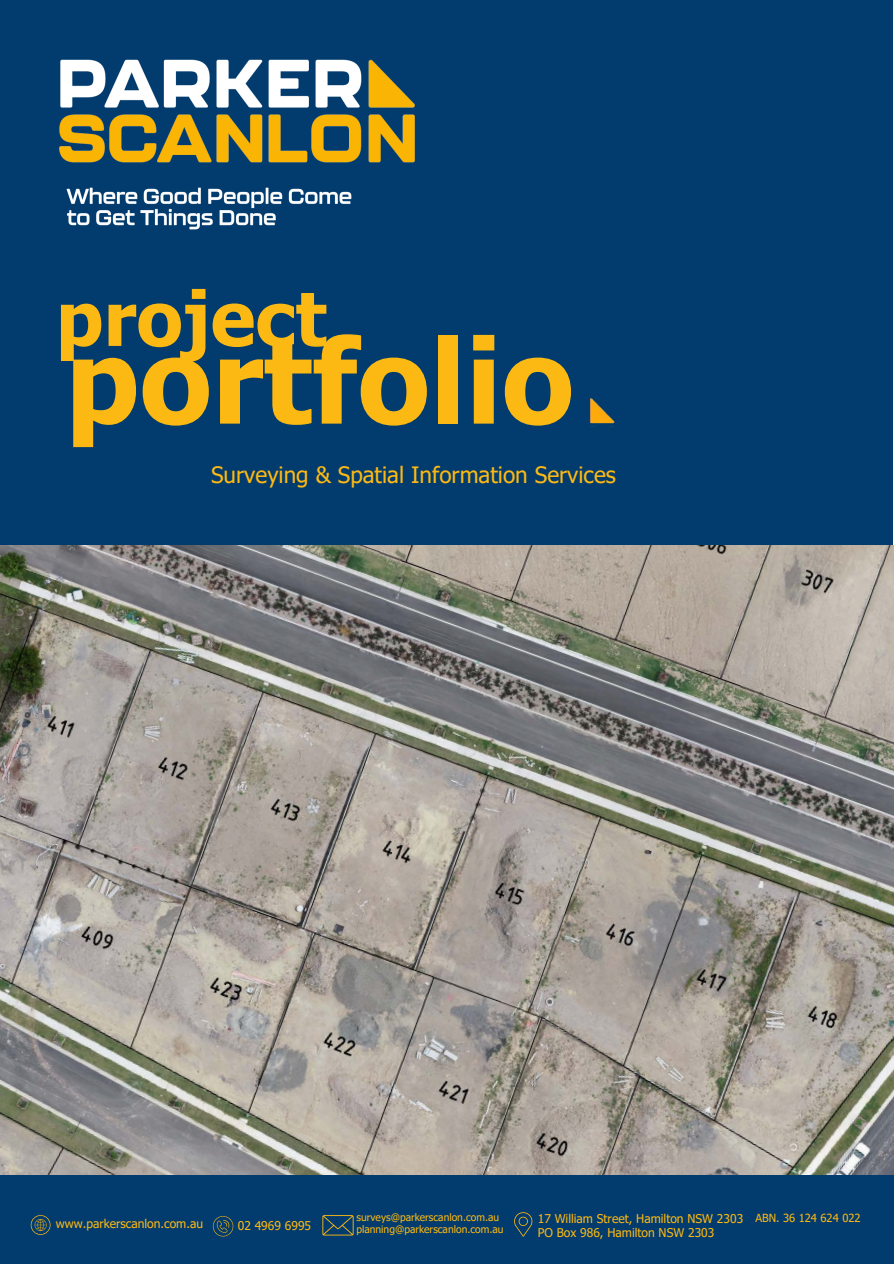
<style>
.page{position:relative;width:894px;height:1264px;background:#fff}
.page>*{position:absolute;margin:0;border:0;box-sizing:border-box;transform-origin:0 0}
.t1{font:700 116.7px "Tahoma";letter-spacing:.005em;color:#fdb913}
.t2{font:700 75px "Tahoma";letter-spacing:.005em;color:#fdb913}
.t3{font:22.5px "Tahoma";color:#fdb913}
.t4{font:12.15px/14.1px "Tahoma";color:#fdb913}
.t5{font:11.25px "Tahoma";color:#fdb913}
.t6{font:10.2px/12px "Tahoma";color:#fdb913}
</style>
<div class="page">
<div style="left:0;top:0;width:892px;height:545px;background:#023b6d"></div>
<div style="left:0;top:1174px;width:893px;height:89px;background:#023b6d"></div>
<img style="left:59px;top:59px;width:356px;height:104px">
<img style="left:66px;top:187px;width:286px;height:43px">
<img style="left:590px;top:398px;width:25px;height:26px">
<svg style="left:31px;top:1215px;width:19px;height:19px"></svg>
<svg style="left:213px;top:1216px;width:20px;height:20px"></svg>
<svg style="left:514px;top:1212px;width:18px;height:24px"></svg>
<svg style="left:322px;top:1215px;width:31px;height:20px"></svg>
<img style="left:0;top:545px;width:893px;height:629px">
<h5 class="t2" style="left:56px;top:271px;width:272px">project</h5>
<p class="t1" style="left:66px;top:307px;width:509px">portfolio</p>
<p class="t3" style="left:211px;top:461px;width:406px">Surveying &amp; Spatial Information Services</p>
<p class="t6" style="left:356px;top:1210px;width:149px">surveys@parkerscanlon.com.au planning@parkerscanlon.com.au</p>
<p class="t4" style="left:56px;top:1216px;width:149px">www.parkerscanlon.com.au</p>
<h2 class="t4" style="left:238px;top:1218px;width:75px">02 4969 6995</h2>
<h1 class="t4" style="left:537px;top:1210px;width:207px">17 William Street, Hamilton NSW 2303<br>PO Box 986, Hamilton NSW 2303</h1>
<p class="t5" style="left:755px;top:1210px;width:107px">ABN. 36 124 624 022</p>
</div>
